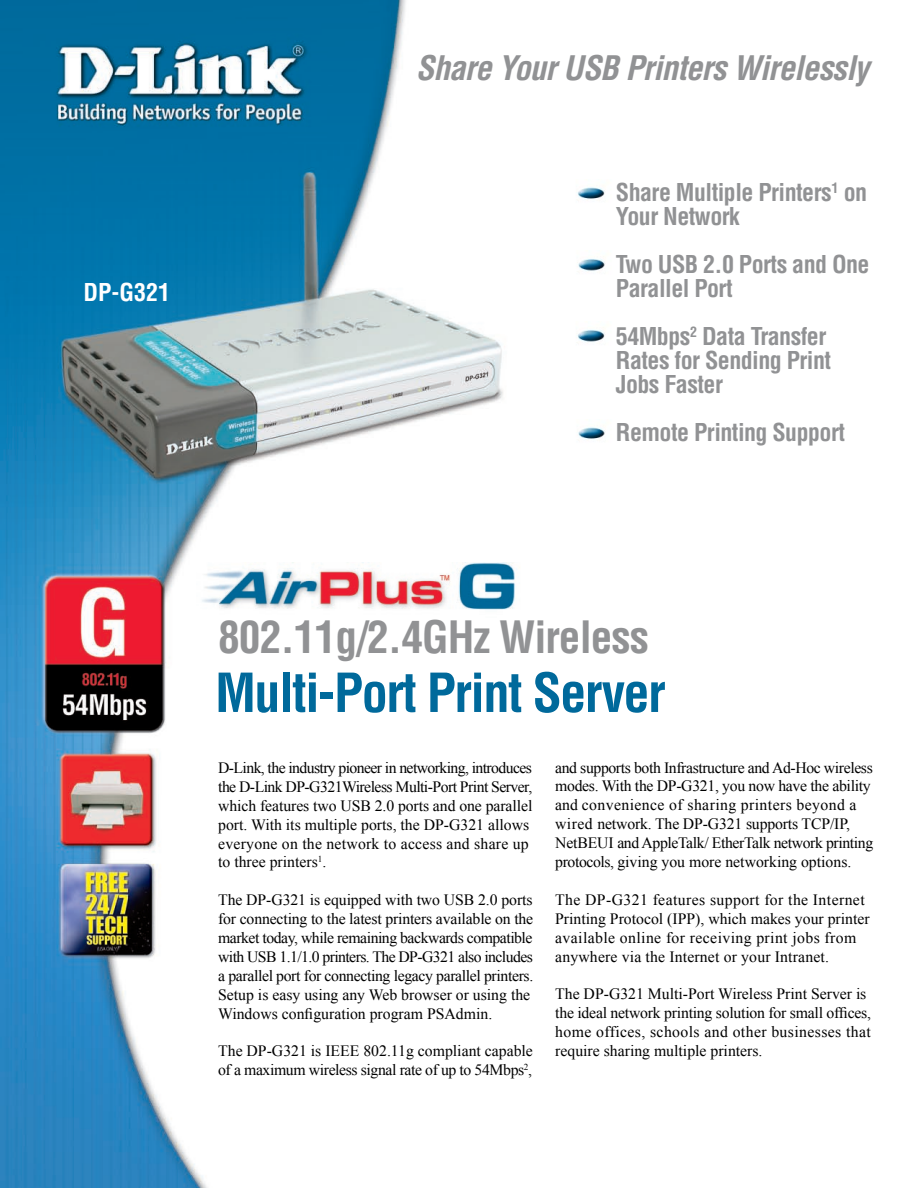
<style>
.page{position:relative;width:918px;height:1188px;background:#fff}
.page>*{position:absolute;margin:0;border:0;box-sizing:border-box;transform-origin:0 0}
.t1{font:700 condensed 52.5px "Helvetica";letter-spacing:-.03em;color:#00699b}
.t2{font:700 condensed 43.5px "Helvetica";letter-spacing:-.025em;color:#919294}
.t3{font:italic 700 condensed 33px "Helvetica";letter-spacing:-.025em;color:#919294}
.t4{font:700 condensed 24px/24px "Helvetica";letter-spacing:-.025em;color:#919294}
.t5{font:700 condensed 24px "Helvetica";color:#fff}
.t6{font:15.75px/18.9px "Times New Roman";letter-spacing:-.005em;color:#000}
.t7{font:15.75px/18.9px "Times New Roman";letter-spacing:.025em;color:#000}
.t8{font:15.75px/18.9px "Times New Roman";letter-spacing:-.025em;color:#000}
</style>
<div class="page">
<img style="left:0;top:0;width:503px;height:1188px">
<img style="left:578px;top:259px;width:27px;height:12px">
<img style="left:577px;top:187px;width:28px;height:12px">
<img style="left:197px;top:562px;width:318px;height:55px">
<img style="left:577px;top:330px;width:28px;height:12px">
<img style="left:578px;top:427px;width:27px;height:12px">
<h3 class="t5" style="left:83px;top:277px;width:88px">DP-G321</h3>
<h3 class="t3" style="left:416px;top:47px;width:455px">Share Your USB Printers Wirelessly</h3>
<h3 class="t4" style="left:616px;top:180px;width:253px">Share Multiple Printers<sup>1</sup> on<br>Your Network</h3>
<h3 class="t4" style="left:616px;top:252px;width:255px">Two USB 2.0 Ports and One<br>Parallel Port</h3>
<h3 class="t4" style="left:616px;top:324px;width:217px">54Mbps<sup>2</sup> Data Transfer<br>Rates for Sending Print<br>Jobs Faster</h3>
<h3 class="t4" style="left:616px;top:420px;width:231px">Remote Printing Support</h3>
<h2 class="t2" style="left:218px;top:610px;width:433px">802.11g/2.4GHz Wireless</h2>
<h1 class="t1" style="left:215px;top:660px;width:452px">Multi-Port Print Server</h1>
<p class="t6" style="left:218px;top:758px;width:316px">D-Link, the industry pioneer in networking, introduces the D-Link DP-G321Wireless Multi-Port Print Server, which features two USB 2.0 ports and one parallel port. With its multiple ports, the DP-G321 allows everyone on the network to access and share up to three printers<sup>1</sup>.</p>
<p class="t6" style="left:218px;top:890px;width:317px">The DP-G321 is equipped with two USB 2.0 ports for connecting to the latest printers available on the market today, while remaining backwards compatible with USB 1.1/1.0 printers. The DP-G321 also includes a parallel port for connecting legacy parallel printers.<br>Setup is easy using any Web browser or using the Windows configuration program PSAdmin.</p>
<p class="t8" style="left:218px;top:1042px;width:316px">The DP-G321 is IEEE 802.11g compliant capable of a maximum wireless signal rate of up to 54Mbps<sup>2</sup>,</p>
<p class="t6" style="left:555px;top:758px;width:320px">and supports both Infrastructure and Ad-Hoc wireless modes. With the DP-G321, you now have the ability and convenience of sharing printers beyond a wired network. The DP-G321 supports TCP/IP, NetBEUI and AppleTalk/ EtherTalk network printing protocols, giving you more networking options.</p>
<p class="t7" style="left:555px;top:890px;width:316px">The DP-G321 features support for the Internet Printing Protocol (IPP), which makes your printer available online for receiving print jobs from anywhere via the Internet or your Intranet.</p>
<p class="t6" style="left:555px;top:984px;width:317px">The DP-G321 Multi-Port Wireless Print Server is the ideal network printing solution for small offices, home offices, schools and other businesses that require sharing multiple printers.</p>
</div>
